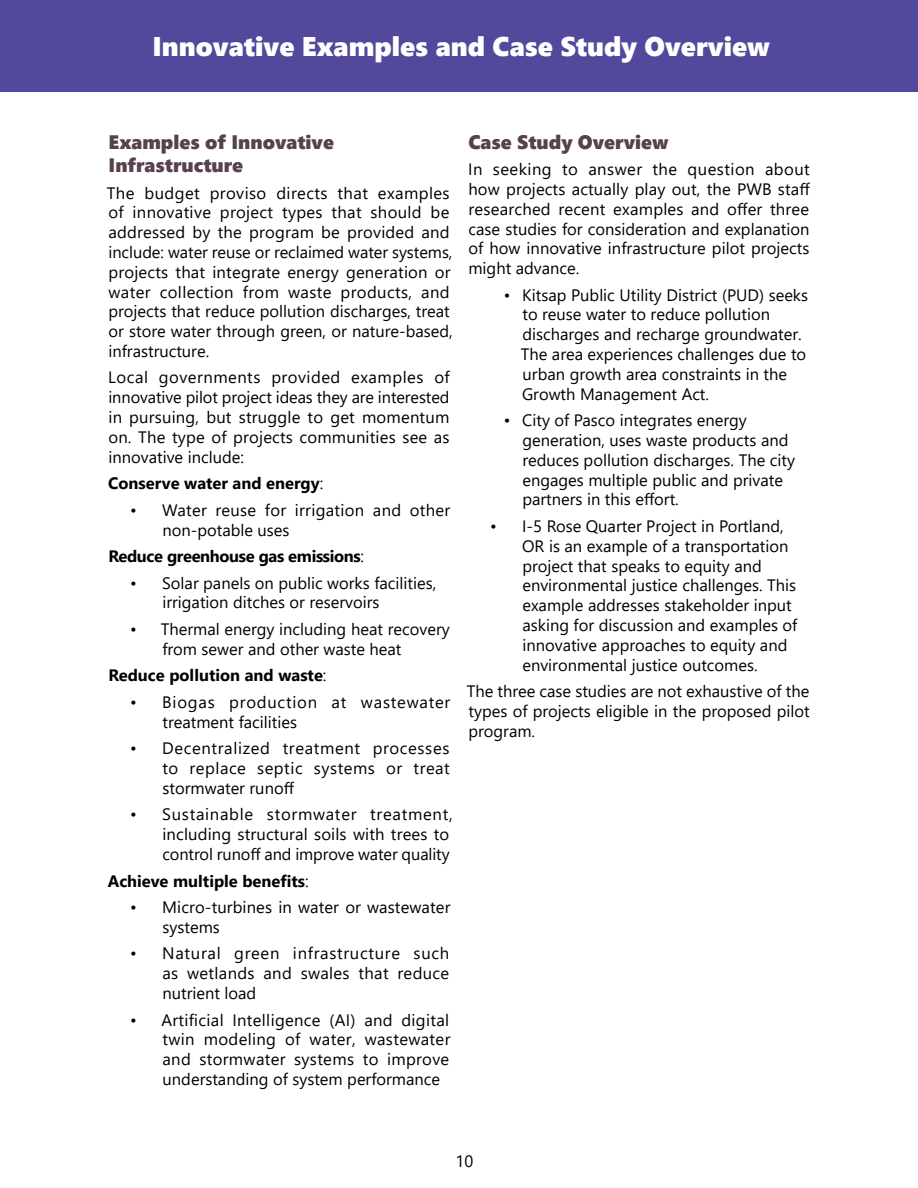
<style>
.page{position:relative;width:918px;height:1188px;background:#fff}
.page>*{position:absolute;margin:0;border:0;box-sizing:border-box;transform-origin:0 0}
.t1{font:27px "Segoe UI Black";color:#fff}
.t2{font:19.5px/23.4px "Segoe UI Black";color:#56414e}
.t3{font:16.5px/19.8px "Segoe UI";color:#000}
.t4{font:700 16.5px "Segoe UI";color:#000}
.t5{font:16.5px/19.8px "Segoe UI";letter-spacing:.045em;color:#000}
.t6{font:16.5px/19.8px "Segoe UI";letter-spacing:.02em;color:#000}
.t7{font:700 16.5px "Segoe UI";letter-spacing:-.02em;color:#000}
.s1{font-weight:400}
</style>
<div class="page">
<div style="left:0;top:0;width:918px;height:92px;background:#53499c"></div>
<h1 class="t1" style="left:153px;top:27px;width:619px">Innovative Examples and Case Study Overview</h1>
<p class="t2" style="left:109px;top:129px;width:227px">Examples of Innovative<br>Infrastructure</p>
<p class="t3" style="left:107px;top:181px;width:347px">The budget proviso directs that examples of innovative project types that should be addressed by the program be provided and include: water reuse or reclaimed water systems, projects that integrate energy generation or water collection from waste products, and projects that reduce pollution discharges, treat or store water through green, or nature-based, infrastructure.</p>
<p class="t3" style="left:108px;top:366px;width:343px;text-align:justify">Local governments provided examples of innovative pilot project ideas they are interested in pursuing, but struggle to get momentum on. The type of projects communities see as innovative include:</p>
<p class="t4" style="left:108px;top:468px;width:217px">Conserve water and energy<span class="s1">:</span></p>
<p class="t6" style="left:162px;top:499px;width:289px;text-indent:-32px">• Water reuse for irrigation and other non-potable uses</p>
<p class="t7" style="left:108px;top:541px;width:257px">Reduce greenhouse gas emissions<span class="s1">:</span></p>
<p class="t3" style="left:162px;top:571px;width:275px;text-indent:-32px">• Solar panels on public works facilities, irrigation ditches or reservoirs</p>
<p class="t3" style="left:162px;top:618px;width:289px;text-indent:-32px">• Thermal energy including heat recovery from sewer and other waste heat</p>
<p class="t4" style="left:108px;top:660px;width:220px">Reduce pollution and waste<span class="s1">:</span></p>
<p class="t5" style="left:162px;top:691px;width:290px;text-indent:-32px">• Biogas production at wastewater treatment facilities</p>
<p class="t3" style="left:162px;top:737px;width:289px;text-align:justify;text-indent:-32px">• Decentralized treatment processes to replace septic systems or treat stormwater runoff</p>
<p class="t3" style="left:162px;top:803px;width:292px;text-indent:-32px">• Sustainable stormwater treatment, including structural soils with trees to control runoff and improve water quality</p>
<p class="t4" style="left:108px;top:865px;width:202px">Achieve multiple benefits<span class="s1">:</span></p>
<p class="t3" style="left:163px;top:896px;width:289px;text-indent:-32px">• Micro-turbines in water or wastewater systems</p>
<p class="t3" style="left:162px;top:942px;width:288px;text-align:justify;text-indent:-32px">• Natural green infrastructure such as wetlands and swales that reduce nutrient load</p>
<p class="t3" style="left:162px;top:1008px;width:290px;text-align:justify;text-indent:-32px">• Artificial Intelligence (AI) and digital twin modeling of water, wastewater and stormwater systems to improve understanding of system performance</p>
<p class="t2" style="left:468px;top:129px;width:202px">Case Study Overview</p>
<p class="t3" style="left:468px;top:158px;width:343px;text-align:justify">In seeking to answer the question about how projects actually play out, the PWB staff researched recent examples and offer three case studies for consideration and explanation of how innovative infrastructure pilot projects might advance.</p>
<p class="t3" style="left:521px;top:283px;width:289px;text-indent:-17px">• Kitsap Public Utility District (PUD) seeks to reuse water to reduce pollution discharges and recharge groundwater.<br>The area experiences challenges due to urban growth area constraints in the Growth Management Act.</p>
<p class="t3" style="left:522px;top:409px;width:274px;text-indent:-19px">• City of Pasco integrates energy generation, uses waste products and reduces pollution discharges. The city engages multiple public and private partners in this effort.</p>
<p class="t3" style="left:522px;top:515px;width:277px;text-indent:-32px">• I-5 Rose Quarter Project in Portland, OR is an example of a transportation project that speaks to equity and environmental justice challenges. This example addresses stakeholder input asking for discussion and examples of innovative approaches to equity and environmental justice outcomes.</p>
<p class="t3" style="left:467px;top:680px;width:345px;text-align:justify">The three case studies are not exhaustive of the types of projects eligible in the proposed pilot program.</p>
<p class="t3" style="left:456px;top:1150px;width:19px">10</p>
</div>
